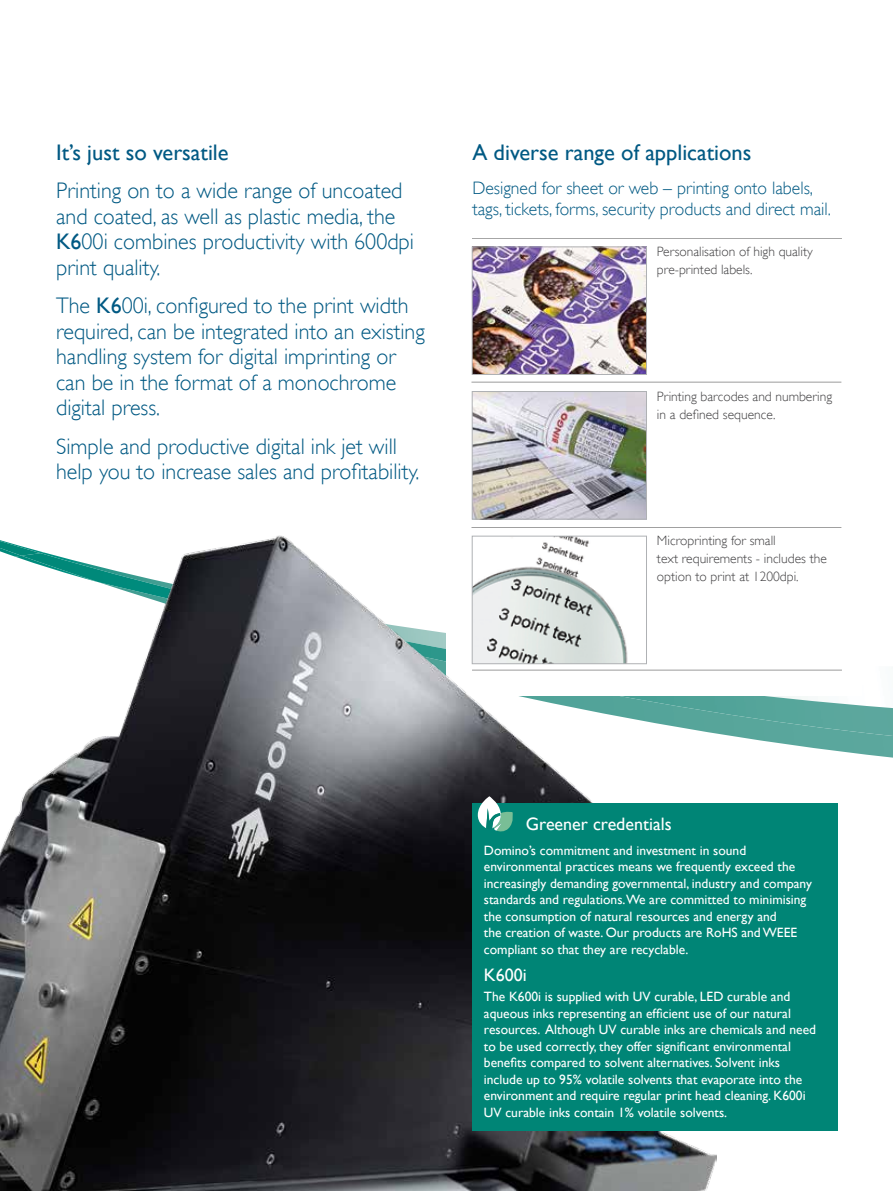
<style>
.page{position:relative;width:893px;height:1191px;background:#fff}
.page>*{position:absolute;margin:0;border:0;box-sizing:border-box;transform-origin:0 0}
.t1{font:300 22.5px/25.5px "Gill Sans";color:#005983}
.t2{font:22.5px "Gill Sans";color:#005983}
.t3{font:300 18px/21px "Gill Sans";color:#005983}
.t4{font:18px "Gill Sans";color:#fff}
.t5{font:13.5px/16.5px "Gill Sans";color:#fff}
.t6{font:300 13.5px/18px "Gill Sans";color:#414042}
.s1{font-weight:400}
</style>
<div class="page">
<svg style="left:732px;top:736px;width:161px;height:21px"></svg>
<img style="left:717px;top:696px;width:176px;height:40px">
<img style="left:0;top:491px;width:717px;height:700px">
<hr style="left:471px;top:382px;width:370px;height:1px;background:#000">
<hr style="left:471px;top:527px;width:370px;height:1px;background:#000">
<img style="left:474px;top:249px;width:171px;height:124px">
<div style="left:472px;top:247px;width:175px;height:128px;border:1px solid #afb1b4"></div>
<img style="left:474px;top:393px;width:171px;height:124px">
<div style="left:472px;top:391px;width:175px;height:128px;border:1px solid #afb1b4"></div>
<hr style="left:472px;top:238px;width:370px;height:1px;background:#000">
<hr style="left:472px;top:670px;width:370px;height:1px;background:#000">
<div style="left:472px;top:803px;width:366px;height:328px;background:#008576"></div>
<svg style="left:478px;top:796px;width:37px;height:36px"></svg>
<img style="left:474px;top:538px;width:171px;height:124px">
<div style="left:472px;top:536px;width:175px;height:128px;border:1px solid #afb1b4"></div>
<h1 class="t2" style="left:56px;top:139px;width:174px">It’s just so versatile</h1>
<h1 class="t1" style="left:56px;top:178px;width:359px">Printing on to a wide range of uncoated and coated, as well as plastic media, the <span class="s1">K6</span>00i combines productivity with 600dpi print quality.</h1>
<h1 class="t1" style="left:56px;top:293px;width:370px">The <span class="s1">K6</span>00i, configured to the print width required, can be integrated into an existing handling system for digital imprinting or can be in the format of a monochrome digital press.</h1>
<h1 class="t1" style="left:56px;top:433px;width:365px">Simple and productive digital ink jet will help you to increase sales and profitability.</h1>
<h1 class="t2" style="left:472px;top:139px;width:281px">A diverse range of applications</h1>
<h2 class="t3" style="left:472px;top:177px;width:360px">Designed for sheet or web – printing onto labels, tags, tickets, forms, security products and direct mail.</h2>
<p class="t6" style="left:657px;top:242px;width:157px">Personalisation of high quality pre-printed labels.</p>
<p class="t6" style="left:657px;top:387px;width:177px">Printing barcodes and numbering in a defined sequence.</p>
<p class="t6" style="left:657px;top:532px;width:171px">Microprinting for small<br>text requirements - includes the option to print at 1200dpi.</p>
<h2 class="t4" style="left:526px;top:813px;width:147px">Greener credentials</h2>
<p class="t5" style="left:484px;top:842px;width:330px">Domino’s commitment and investment in sound environmental practices means we frequently exceed the increasingly demanding governmental, industry and company standards and regulations.We are committed to minimising the consumption of natural resources and energy and<br>the creation of waste. Our products are RoHS and WEEE compliant so that they are recyclable.</p>
<h2 class="t4" style="left:484px;top:964px;width:44px">K600i</h2>
<p class="t5" style="left:484px;top:988px;width:334px">The K600i is supplied with UV curable, LED curable and aqueous inks representing an efficient use of our natural resources. Although UV curable inks are chemicals and need to be used correctly, they offer significant environmental benefits compared to solvent alternatives. Solvent inks include up to 95% volatile solvents that evaporate into the environment and require regular print head cleaning. K600i UV curable inks contain 1% volatile solvents.</p>
</div>
